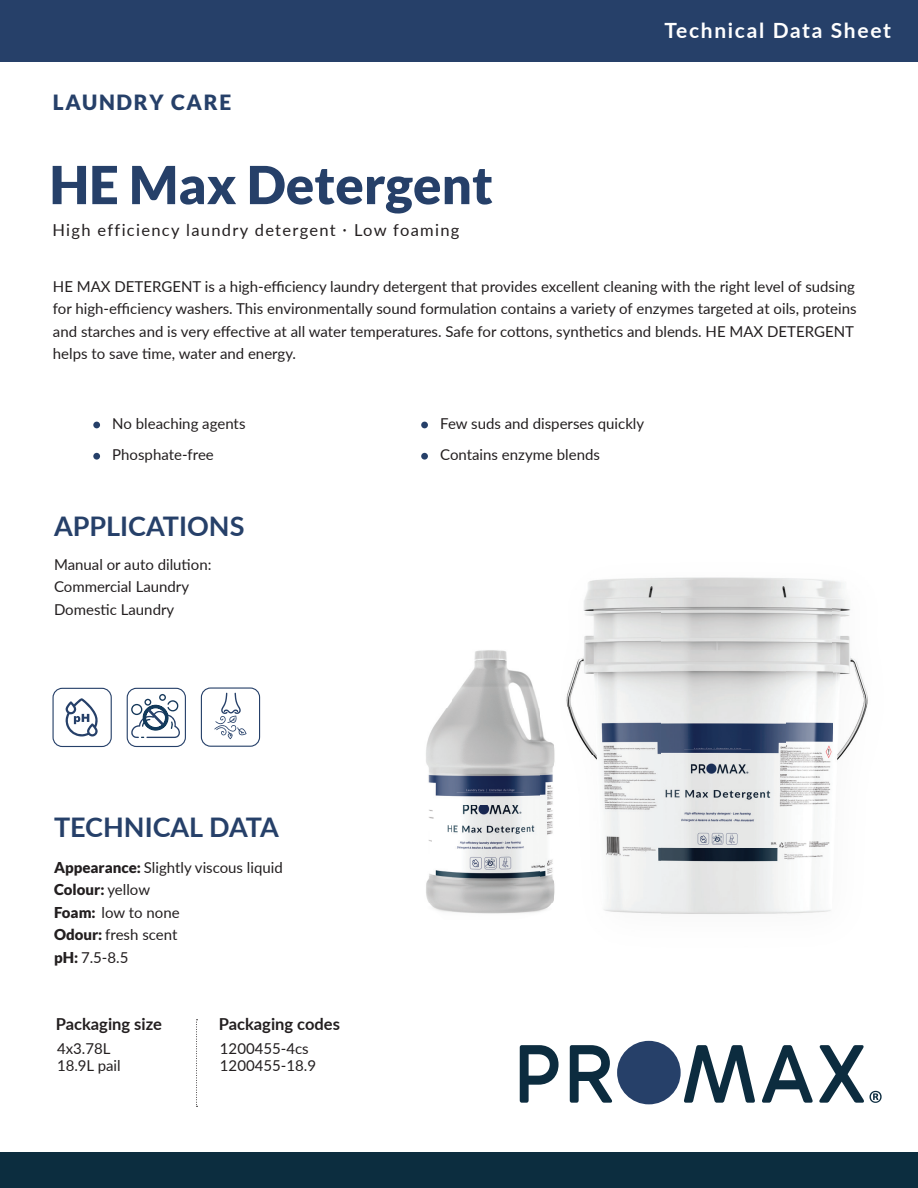
<style>
.page{position:relative;width:918px;height:1188px;background:#fff}
.page>*{position:absolute;margin:0;border:0;box-sizing:border-box;transform-origin:0 0}
.t1{font:900 52.5px "Lato";color:#264069}
.t2{font:700 27px "Lato";color:#264069}
.t3{font:700 21px "Lato";letter-spacing:.08em;color:#fff}
.t4{font:900 21px "Lato";letter-spacing:.08em;color:#264069}
.t5{font:16.5px "Lato";letter-spacing:.08em;color:#231f20}
.t6{font:700 16.5px "Lato";color:#231f20}
.t7{font:15px/22.5px "Lato";color:#231f20}
.s1{font-weight:900}
</style>
<div class="page">
<div style="left:0;top:0;width:918px;height:61px;background:#264069"></div>
<div style="left:0;top:1153px;width:918px;height:35px;background:#0c2d3f"></div>
<svg style="left:196px;top:1019px;width:2px;height:88px"></svg>
<div style="left:93px;top:422px;width:7px;height:6px;background:#264069;border-radius:50%"></div>
<div style="left:421px;top:422px;width:7px;height:6px;background:#264069;border-radius:50%"></div>
<div style="left:93px;top:453px;width:7px;height:7px;background:#264069;border-radius:50%"></div>
<div style="left:421px;top:453px;width:7px;height:7px;background:#264069;border-radius:50%"></div>
<svg style="left:520px;top:1045px;width:39px;height:58px"></svg>
<svg style="left:570px;top:1045px;width:43px;height:58px"></svg>
<svg style="left:684px;top:1045px;width:71px;height:58px"></svg>
<svg style="left:762px;top:1045px;width:51px;height:58px"></svg>
<svg style="left:819px;top:1045px;width:63px;height:58px"></svg>
<div style="left:617px;top:1041px;width:64px;height:63px;background:#264069;border-radius:50%"></div>
<div style="left:201px;top:687px;width:59px;height:60px;border:1px solid #264069;border-radius:9px"></div>
<div style="left:127px;top:688px;width:59px;height:59px;border:1px solid #264069;border-radius:9px"></div>
<div style="left:53px;top:688px;width:59px;height:59px;border:1px solid #264069;border-radius:9px"></div>
<svg style="left:65px;top:698px;width:33px;height:38px"></svg>
<svg style="left:131px;top:694px;width:49px;height:44px"></svg>
<svg style="left:214px;top:693px;width:33px;height:46px"></svg>
<img style="left:540px;top:717px;width:14px;height:186px">
<img style="left:583px;top:577px;width:250px;height:74px">
<img style="left:833px;top:581px;width:35px;height:180px">
<img style="left:660px;top:651px;width:173px;height:263px">
<img style="left:426px;top:650px;width:114px;height:253px">
<img style="left:430px;top:903px;width:122px;height:11px">
<img style="left:554px;top:612px;width:106px;height:302px">
<h3 class="t4" style="left:53px;top:90px;width:180px">LAUNDRY CARE</h3>
<h1 class="t1" style="left:50px;top:154px;width:445px">HE Max Detergent</h1>
<p class="t5" style="left:52px;top:218px;width:409px">High efficiency laundry detergent · Low foaming</p>
<h3 class="t3" style="left:664px;top:15px;width:228px">Technical Data Sheet</h3>
<p class="t7" style="left:53px;top:275px;width:805px">HE MAX DETERGENT is a high-efficiency laundry detergent that provides excellent cleaning with the right level of sudsing for high-efficiency washers. This environmentally sound formulation contains a variety of enzymes targeted at oils, proteins and starches and is very effective at all water temperatures. Safe for cottons, synthetics and blends. HE MAX DETERGENT helps to save time, water and energy.</p>
<p class="t7" style="left:112px;top:411px;width:135px">No bleaching agents</p>
<p class="t7" style="left:440px;top:411px;width:206px">Few suds and disperses quickly</p>
<p class="t7" style="left:112px;top:443px;width:103px">Phosphate-free</p>
<p class="t7" style="left:440px;top:443px;width:161px">Contains enzyme blends</p>
<h2 class="t2" style="left:54px;top:506px;width:192px">APPLICATIONS</h2>
<p class="t7" style="left:54px;top:553px;width:159px">Manual or auto dilution:<br>Commercial Laundry<br>Domestic Laundry</p>
<h2 class="t2" style="left:54px;top:807px;width:226px">TECHNICAL DATA</h2>
<p class="t7" style="left:54px;top:855px;width:230px"><span class="s1">Appearance:</span> Slightly viscous liquid<br><span class="s1">Colour:</span> yellow<br><span class="s1">Foam:</span> low to none<br><span class="s1">Odour:</span> fresh scent<br><span class="s1">pH:</span> 7.5-8.5</p>
<p class="t6" style="left:56px;top:1012px;width:108px">Packaging size</p>
<p class="t6" style="left:219px;top:1012px;width:123px">Packaging codes</p>
<p class="t7" style="left:57px;top:1040px;width:65px;line-height:16.5px">4x3.78L<br>18.9L pail</p>
<p class="t7" style="left:220px;top:1040px;width:98px;line-height:16.5px">1200455-4cs<br>1200455-18.9</p>
</div>
